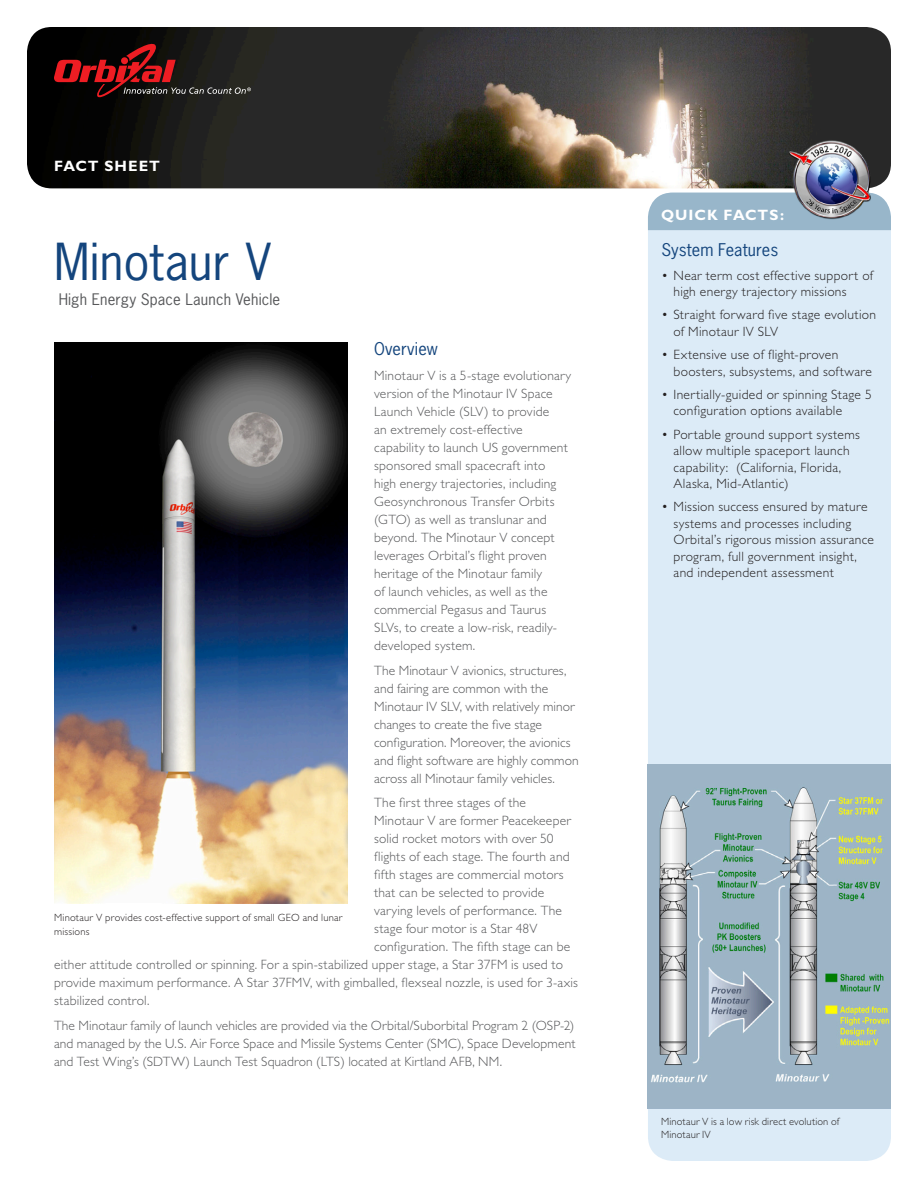
<style>
.page{position:relative;width:918px;height:1188px;background:#fff}
.page>*{position:absolute;margin:0;border:0;box-sizing:border-box;transform-origin:0 0}
.t1{font:48px "News Gothic Std";letter-spacing:.005em;color:#14457d}
.t2{font:16.5px "News Gothic Std";letter-spacing:.005em;color:#14457d}
.t3{font:15px "News Gothic Std";letter-spacing:.01em;color:#57585a}
.t4{font:700 15px "Gill Sans";letter-spacing:.06em;color:#fff}
.t5{font:300 13.5px/18px "Gill Sans";letter-spacing:.015em;color:#57585a}
.t6{font:300 13.5px/16.5px "Gill Sans";letter-spacing:.025em;color:#231f20}
.t7{font:300 10.5px/13.5px "Gill Sans";letter-spacing:.02em;color:#231f20}
</style>
<div class="page">
<img style="left:27px;top:27px;width:864px;height:161px">
<svg style="left:54px;top:41px;width:197px;height:62px;background:#391716"></svg>
<div style="left:648px;top:193px;width:243px;height:968px;background:#dcebf7;border-radius:25px"></div>
<div style="left:648px;top:193px;width:243px;height:37px;background:#98b6ca"></div>
<img style="left:784px;top:138px;width:91px;height:85px">
<img style="left:54px;top:342px;width:293px;height:561px">
<img style="left:648px;top:764px;width:243px;height:345px">
<p class="t4" style="left:54px;top:157px;width:108px">FACT SHEET</p>
<h1 class="t1" style="left:54px;top:231px;width:219px">Minotaur V</h1>
<p class="t3" style="left:59px;top:290px;width:223px">High Energy Space Launch Vehicle</p>
<p class="t2" style="left:374px;top:338px;width:65px">Overview</p>
<p class="t5" style="left:374px;top:366px;width:199px">Minotaur V is a 5-stage evolutionary version of the Minotaur IV Space<br>Launch Vehicle (SLV) to provide<br>an extremely cost-effective capability to launch US government sponsored small spacecraft into<br>high energy trajectories, including<br>Geosynchronous Transfer Orbits (GTO) as well as translunar and beyond. The Minotaur V concept leverages Orbital’s flight proven heritage of the Minotaur family<br>of launch vehicles, as well as the commercial Pegasus and Taurus<br>SLVs, to create a low-risk, readily&shy;developed system.</p>
<p class="t5" style="left:374px;top:661px;width:206px">The Minotaur V avionics, structures, and fairing are common with the Minotaur IV SLV, with relatively minor changes to create the five stage configuration. Moreover, the avionics and flight software are highly common across all Minotaur family vehicles.</p>
<p class="t5" style="left:374px;top:794px;width:153px">The first three stages of the</p>
<p class="t5" style="left:374px;top:812px;width:198px">Minotaur V are former Peacekeeper</p>
<p class="t5" style="left:374px;top:830px;width:181px">solid rocket motors with over 50</p>
<p class="t5" style="left:374px;top:848px;width:197px">flights of each stage. The fourth and</p>
<p class="t5" style="left:374px;top:866px;width:191px">fifth stages are commercial motors</p>
<p class="t5" style="left:374px;top:884px;width:172px">that can be selected to provide</p>
<p class="t5" style="left:374px;top:902px;width:189px">varying levels of performance. The</p>
<p class="t5" style="left:374px;top:920px;width:165px">stage four motor is a Star 48V</p>
<p class="t5" style="left:374px;top:938px;width:198px">configuration. The fifth stage can be</p>
<p class="t5" style="left:54px;top:956px;width:511px">either attitude controlled or spinning. For a spin-stabilized upper stage, a Star 37FM is used to</p>
<p class="t5" style="left:54px;top:974px;width:526px">provide maximum performance. A Star 37FMV, with gimballed, flexseal nozzle, is used for 3-axis</p>
<p class="t5" style="left:54px;top:992px;width:97px">stabilized control.</p>
<p class="t5" style="left:54px;top:1017px;width:523px;text-align:justify">The Minotaur family of launch vehicles are provided via the Orbital/Suborbital Program 2 (OSP-2) and managed by the U.S. Air Force Space and Missile Systems Center (SMC), Space Development and Test Wing’s (SDTW) Launch Test Squadron (LTS) located at Kirtland AFB, NM.</p>
<p class="t7" style="left:54px;top:911px;width:290px">Minotaur V provides cost-effective support of small GEO and lunar missions</p>
<p class="t4" style="left:661px;top:206px;width:125px">QUICK FACTS:</p>
<p class="t2" style="left:662px;top:240px;width:118px">System Features</p>
<p class="t6" style="left:674px;top:267px;width:201px;text-indent:-12px">• Near term cost effective support of high energy trajectory missions</p>
<p class="t6" style="left:674px;top:307px;width:204px;text-indent:-12px">• Straight forward five stage evolution of Minotaur IV SLV</p>
<p class="t6" style="left:674px;top:346px;width:200px;text-indent:-12px">• Extensive use of flight-proven boosters, subsystems, and software</p>
<p class="t6" style="left:674px;top:386px;width:200px;text-indent:-12px">• Inertially-guided or spinning Stage 5 configuration options available</p>
<p class="t6" style="left:674px;top:426px;width:188px;text-indent:-12px">• Portable ground support systems allow multiple spaceport launch capability: (California, Florida,<br>Alaska, Mid-Atlantic)</p>
<p class="t6" style="left:674px;top:499px;width:202px;text-indent:-12px">• Mission success ensured by mature systems and processes including Orbital’s rigorous mission assurance program, full government insight, and independent assessment</p>
<p class="t7" style="left:661px;top:1115px;width:180px">Minotaur V is a low risk direct evolution of<br>Minotaur IV</p>
</div>
